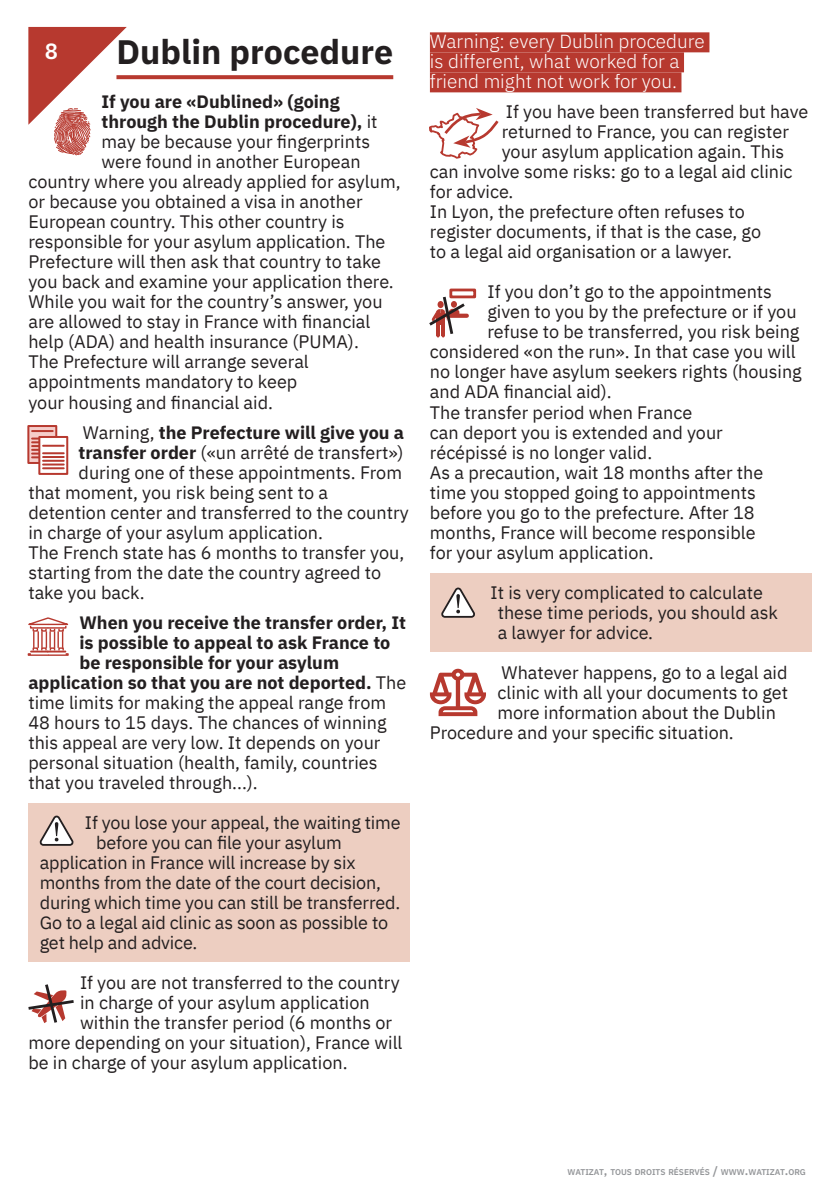
<style>
.page{position:relative;width:840px;height:1191px;background:#fff}
.page>*{position:absolute;margin:0;border:0;box-sizing:border-box;transform-origin:0 0}
.H3_Sous-titres_-_Procédure{font:700 34px "IBM Plex Sans Arabic";color:#231f20}
.t1{font:600 22px "IBM Plex Sans Arabic";color:#fff}
.Texte_normal{font:300 19px/20px "IBM Plex Sans Arabic";color:#fff}
.Texte_paragraphes{font:18px "IBM Plex Sans Arabic";color:#231f20}
.Texte_normal-2{font:18px/20px "IBM Plex Sans Arabic";color:#231f20}
.Encadré_-_Procédure{font:18px/20px "IBM Plex Sans Arabic";letter-spacing:-.01em;color:#231f20}
.Texte_paragraphes-2{font:700 18px "IBM Plex Sans Arabic";color:#231f20}
.t2{font:600 8.4px "IBM Plex Sans Arabic";color:#939598}
.s1{font-weight:400}
.s2{font-weight:700}
.s3{font-size:12px}
</style>
<div class="page">
<svg style="left:127px;top:75px;width:266px;height:4px"></svg>
<div style="left:28px;top:803px;width:382px;height:158px;background:#edcec1"></div>
<svg style="left:28px;top:27px;width:99px;height:128px"></svg>
<svg style="left:27px;top:425px;width:30px;height:39px"></svg>
<hr style="left:32px;top:430px;width:21px;height:2px;background:#b7392f">
<hr style="left:32px;top:437px;width:21px;height:2px;background:#b7392f">
<hr style="left:32px;top:441px;width:21px;height:2px;background:#b7392f">
<hr style="left:32px;top:445px;width:21px;height:2px;background:#b7392f">
<hr style="left:32px;top:449px;width:21px;height:2px;background:#b7392f">
<hr style="left:32px;top:452px;width:21px;height:2px;background:#b7392f">
<hr style="left:32px;top:456px;width:21px;height:2px;background:#b7392f">
<svg style="left:38px;top:436px;width:30px;height:39px"></svg>
<hr style="left:43px;top:445px;width:21px;height:2px;background:#b7392f">
<hr style="left:43px;top:452px;width:21px;height:2px;background:#b7392f">
<hr style="left:43px;top:456px;width:21px;height:2px;background:#b7392f">
<hr style="left:43px;top:460px;width:21px;height:2px;background:#b7392f">
<hr style="left:43px;top:463px;width:21px;height:2px;background:#b7392f">
<hr style="left:43px;top:467px;width:21px;height:2px;background:#b7392f">
<svg style="left:27px;top:617px;width:42px;height:39px"></svg>
<svg style="left:40px;top:815px;width:34px;height:30px"></svg>
<svg style="left:28px;top:984px;width:46px;height:39px"></svg>
<div style="left:429px;top:32px;width:280px;height:20px;background:#b7392f"></div>
<div style="left:429px;top:52px;width:254px;height:20px;background:#b7392f"></div>
<div style="left:429px;top:72px;width:252px;height:20px;background:#b7392f"></div>
<div style="left:429px;top:573px;width:382px;height:78px;background:#edcec1"></div>
<svg style="left:429px;top:108px;width:70px;height:51px"></svg>
<div style="left:449px;top:288px;width:27px;height:10px;border:3px solid #b7392f"></div>
<svg style="left:429px;top:294px;width:38px;height:43px"></svg>
<svg style="left:441px;top:587px;width:34px;height:31px"></svg>
<svg style="left:429px;top:668px;width:56px;height:48px"></svg>
<p class="t1" style="left:45px;top:39px;width:15px">8</p>
<p class="H3_Sous-titres_-_Procédure" style="left:116px;top:32px;width:278px">Dublin procedure</p>
<p class="Texte_paragraphes-2" style="left:101px;top:92px;width:239px">If you are «Dublined» (going</p>
<p class="Texte_paragraphes-2" style="left:101px;top:112px;width:277px">through the Dublin procedure), <span class="s1">it</span></p>
<p class="Texte_paragraphes" style="left:101px;top:132px;width:270px">may be because your fingerprints</p>
<p class="Texte_paragraphes" style="left:101px;top:152px;width:260px">were found in another European</p>
<p class="Texte_paragraphes" style="left:28px;top:172px;width:373px">country where you already applied for asylum,</p>
<p class="Texte_paragraphes" style="left:28px;top:192px;width:335px">or because you obtained a visa in another</p>
<p class="Texte_paragraphes" style="left:28px;top:212px;width:317px">European country. This other country is</p>
<p class="Texte_paragraphes" style="left:28px;top:232px;width:358px">responsible for your asylum application. The</p>
<p class="Texte_paragraphes" style="left:28px;top:252px;width:354px">Prefecture will then ask that country to take</p>
<p class="Texte_paragraphes" style="left:28px;top:272px;width:367px">you back and examine your application there.</p>
<p class="Texte_paragraphes" style="left:28px;top:292px;width:355px">While you wait for the country’s answer, you</p>
<p class="Texte_paragraphes" style="left:28px;top:312px;width:343px">are allowed to stay in France with financial</p>
<p class="Texte_paragraphes" style="left:28px;top:332px;width:332px">help (ADA) and health insurance (PUMA).</p>
<p class="Texte_normal-2" style="left:28px;top:352px;width:282px">The Prefecture will arrange several appointments mandatory to keep your housing and financial aid.</p>
<p class="Texte_paragraphes-2" style="left:83px;top:422px;width:322px"><span class="s1">Warning,</span> the Prefecture will give you a</p>
<p class="Texte_paragraphes" style="left:79px;top:442px;width:326px"><span class="s2">transfer order</span> («un arrêté de transfert»)</p>
<p class="Texte_paragraphes" style="left:79px;top:462px;width:325px">during one of these appointments. From</p>
<p class="Texte_paragraphes" style="left:28px;top:482px;width:301px">that moment, you risk being sent to a</p>
<p class="Texte_paragraphes" style="left:28px;top:502px;width:381px">detention center and transferred to the country</p>
<p class="Texte_paragraphes" style="left:28px;top:522px;width:296px">in charge of your asylum application.</p>
<p class="Texte_paragraphes" style="left:28px;top:542px;width:377px">The French state has 6 months to transfer you,</p>
<p class="Texte_paragraphes" style="left:28px;top:562px;width:354px">starting from the date the country agreed to</p>
<p class="Texte_paragraphes" style="left:28px;top:582px;width:118px">take you back.</p>
<p class="Texte_paragraphes-2" style="left:79px;top:612px;width:328px">When you receive the transfer order, It</p>
<p class="Texte_paragraphes-2" style="left:79px;top:632px;width:312px">is possible to appeal to ask France to</p>
<p class="Texte_paragraphes-2" style="left:79px;top:652px;width:261px">be responsible for your asylum</p>
<p class="Texte_paragraphes-2" style="left:28px;top:672px;width:379px">application so that you are not deported. <span class="s1">The</span></p>
<p class="Texte_paragraphes" style="left:28px;top:692px;width:359px">time limits for making the appeal range from</p>
<p class="Texte_paragraphes" style="left:28px;top:712px;width:359px">48 hours to 15 days. The chances of winning</p>
<p class="Texte_paragraphes" style="left:28px;top:732px;width:353px">this appeal are very low. It depends on your</p>
<p class="Texte_paragraphes" style="left:28px;top:752px;width:350px">personal situation (health, family, countries</p>
<p class="Texte_paragraphes" style="left:28px;top:772px;width:231px">that you traveled through...).</p>
<p class="Encadré_-_Procédure" style="left:85px;top:812px;width:317px">If you lose your appeal, the waiting time</p>
<p class="Encadré_-_Procédure" style="left:96px;top:832px;width:247px">before you can file your asylum</p>
<p class="Encadré_-_Procédure" style="left:40px;top:852px;width:317px">application in France will increase by six</p>
<p class="Encadré_-_Procédure" style="left:40px;top:872px;width:343px">months from the date of the court decision,</p>
<p class="Encadré_-_Procédure" style="left:40px;top:892px;width:362px">during which time you can still be transferred.</p>
<p class="Encadré_-_Procédure" style="left:40px;top:912px;width:350px">Go to a legal aid clinic as soon as possible to</p>
<p class="Encadré_-_Procédure" style="left:40px;top:932px;width:159px">get help and advice.</p>
<p class="Texte_normal-2" style="left:80px;top:972px;width:321px">If you are not transferred to the country</p>
<p class="Texte_normal-2" style="left:80px;top:992px;width:291px">in charge of your asylum application</p>
<p class="Texte_normal-2" style="left:80px;top:1012px;width:313px">within the transfer period (6 months or</p>
<p class="Texte_normal-2" style="left:28px;top:1032px;width:375px">more depending on your situation), France will</p>
<p class="Texte_normal-2" style="left:28px;top:1052px;width:320px">be in charge of your asylum application.</p>
<p class="Texte_normal" style="left:429px;top:32px;width:276px">Warning: every Dublin procedure is different, what worked for a friend might not work for you.</p>
<p class="Texte_paragraphes" style="left:505px;top:102px;width:304px">If you have been transferred but have</p>
<p class="Texte_paragraphes" style="left:501px;top:122px;width:288px">returned to France, you can register</p>
<p class="Texte_paragraphes" style="left:501px;top:142px;width:284px">your asylum application again. This</p>
<p class="Texte_paragraphes" style="left:429px;top:162px;width:364px">can involve some risks: go to a legal aid clinic</p>
<p class="Texte_paragraphes" style="left:429px;top:182px;width:85px">for advice.</p>
<p class="Texte_normal-2" style="left:429px;top:202px;width:332px">In Lyon, the prefecture often refuses to register documents, if that is the case, go to a legal aid organisation or a lawyer.</p>
<p class="Texte_normal-2" style="left:487px;top:282px;width:286px">If you don’t go to the appointments</p>
<p class="Texte_normal-2" style="left:487px;top:302px;width:310px">given to you by the prefecture or if you</p>
<p class="Texte_normal-2" style="left:487px;top:322px;width:313px">refuse to be transferred, you risk being</p>
<p class="Texte_normal-2" style="left:429px;top:342px;width:367px">considered «on the run». In that case you will</p>
<p class="Texte_normal-2" style="left:429px;top:362px;width:373px">no longer have asylum seekers rights (housing</p>
<p class="Texte_normal-2" style="left:429px;top:382px;width:183px">and ADA financial aid).</p>
<p class="Texte_normal-2" style="left:429px;top:402px;width:294px">The transfer period when France can deport you is extended and your récépissé is no longer valid.</p>
<p class="Texte_normal-2" style="left:429px;top:462px;width:335px">As a precaution, wait 18 months after the time you stopped going to appointments before you go to the prefecture. After 18 months, France will become responsible for your asylum application.</p>
<p class="Encadré_-_Procédure" style="left:497px;top:582px;width:281px;text-indent:-7px">It is very complicated to calculate these time periods, you should ask a lawyer for advice.</p>
<p class="Texte_normal-2" style="left:501px;top:662px;width:287px">Whatever happens, go to a legal aid</p>
<p class="Texte_normal-2" style="left:497px;top:682px;width:292px">clinic with all your documents to get</p>
<p class="Texte_normal-2" style="left:497px;top:702px;width:280px">more information about the Dublin</p>
<p class="Texte_normal-2" style="left:429px;top:722px;width:305px">Procedure and your specific situation.</p>
<p class="t2" style="left:567px;top:1166px;width:240px">WATIZAT<span class="s3">,</span> TOUS DROITS RÉSERVÉS <span class="s3">/</span> WWW<span class="s3">.</span>WATIZAT<span class="s3">.</span>ORG</p>
</div>
